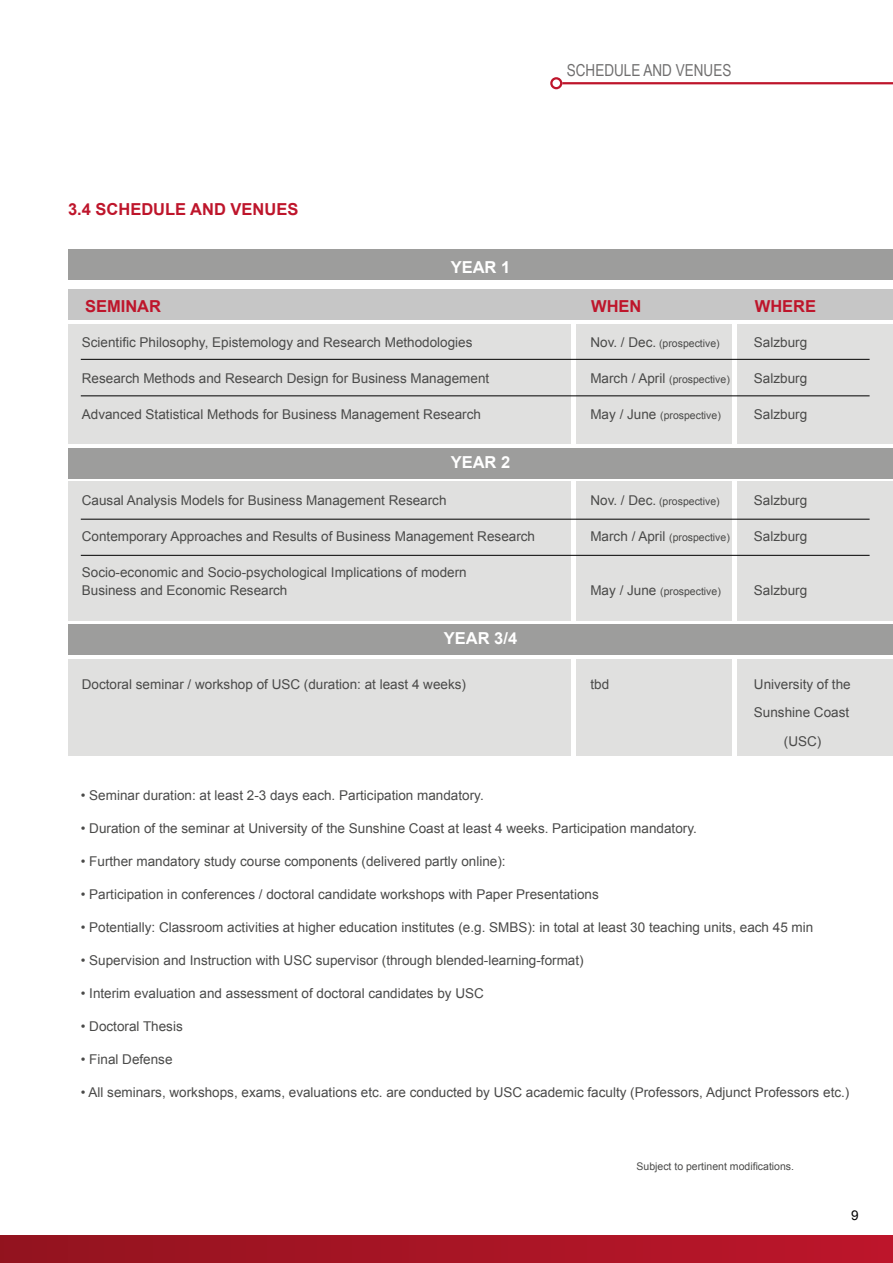
<style>
.page{position:relative;width:893px;height:1263px;background:#fff}
.page>*{position:absolute;margin:0;border:0;box-sizing:border-box;transform-origin:0 0}
.t1{font:700 16.5px "Arial";color:#be152b}
.t2{font:16.5px "Arial Narrow";color:#706f6f}
.t3{font:700 16.5px "Arial";color:#fff}
.t4{font:13.5px/28.5px "Arial";color:#4a4a49}
.t5{font:13.5px "Arial";color:#000}
.t6{font:10.5px "Arial";color:#4a4a49}
.s1{font-size:13.5px}
</style>
<div class="page">
<div style="left:0;top:1235px;width:893px;height:28px;background:linear-gradient(to right,#92141f,#bd152b)"></div>
<div style="left:550px;top:77px;width:12px;height:12px;border:2px solid #be152b;border-radius:50%"></div>
<hr style="left:562px;top:82px;width:331px;height:2px;background:#be152b">
<div style="left:68px;top:324px;width:502px;height:120px;background:#e0e0df"></div>
<div style="left:576px;top:324px;width:155px;height:120px;background:#e0e0df"></div>
<div style="left:737px;top:324px;width:156px;height:120px;background:#e0e0df"></div>
<div style="left:68px;top:481px;width:502px;height:139px;background:#e0e0df"></div>
<div style="left:576px;top:481px;width:155px;height:139px;background:#e0e0df"></div>
<div style="left:737px;top:481px;width:156px;height:139px;background:#e0e0df"></div>
<div style="left:68px;top:659px;width:502px;height:96px;background:#e0e0df"></div>
<div style="left:576px;top:659px;width:155px;height:96px;background:#e0e0df"></div>
<div style="left:737px;top:659px;width:156px;height:96px;background:#e0e0df"></div>
<div style="left:68px;top:249px;width:825px;height:31px;background:#9d9d9c"></div>
<div style="left:68px;top:448px;width:825px;height:30px;background:#9d9d9c"></div>
<div style="left:68px;top:624px;width:825px;height:31px;background:#9d9d9c"></div>
<div style="left:68px;top:289px;width:825px;height:31px;background:#c6c6c6"></div>
<hr style="left:81px;top:359px;width:789px;height:1px;background:#000">
<hr style="left:81px;top:395px;width:789px;height:1px;background:#000">
<hr style="left:81px;top:519px;width:789px;height:1px;background:#000">
<hr style="left:81px;top:555px;width:789px;height:1px;background:#000">
<p class="t1" style="left:68px;top:202px;width:232px">3.4 SCHEDULE AND VENUES</p>
<p class="t2" style="left:567px;top:64px;width:166px">SCHEDULE AND VENUES</p>
<p class="t3" style="left:451px;top:261px;width:61px">YEAR 1</p>
<p class="t1" style="left:85px;top:300px;width:78px">SEMINAR</p>
<p class="t1" style="left:591px;top:300px;width:52px">WHEN</p>
<p class="t1" style="left:755px;top:300px;width:63px">WHERE</p>
<p class="t4" style="left:82px;top:327px;width:392px">Scientific Philosophy, Epistemology and Research Methodologies</p>
<p class="t6" style="left:590px;top:339px;width:131px"><span class="s1">Nov. / Dec.</span> (prospective)</p>
<p class="t4" style="left:754px;top:329px;width:55px">Salzburg</p>
<p class="t4" style="left:82px;top:363px;width:409px">Research Methods and Research Design for Business Management</p>
<p class="t6" style="left:590px;top:375px;width:141px"><span class="s1">March / April</span> (prospective)</p>
<p class="t4" style="left:754px;top:365px;width:55px">Salzburg</p>
<p class="t4" style="left:82px;top:399px;width:401px">Advanced Statistical Methods for Business Management Research</p>
<p class="t6" style="left:590px;top:411px;width:132px"><span class="s1">May / June</span> (prospective)</p>
<p class="t4" style="left:754px;top:401px;width:55px">Salzburg</p>
<p class="t3" style="left:451px;top:456px;width:61px">YEAR 2</p>
<p class="t4" style="left:82px;top:486px;width:366px">Causal Analysis Models for Business Management Research</p>
<p class="t6" style="left:590px;top:497px;width:131px"><span class="s1">Nov. / Dec.</span> (prospective)</p>
<p class="t4" style="left:754px;top:487px;width:55px">Salzburg</p>
<p class="t4" style="left:82px;top:522px;width:455px">Contemporary Approaches and Results of Business Management Research</p>
<p class="t6" style="left:590px;top:533px;width:141px"><span class="s1">March / April</span> (prospective)</p>
<p class="t4" style="left:754px;top:523px;width:55px">Salzburg</p>
<p class="t4" style="left:82px;top:564px;width:386px;line-height:18px">Socio-economic and Socio-psychological Implications of modern<br>Business and Economic Research</p>
<p class="t6" style="left:590px;top:587px;width:132px"><span class="s1">May / June</span> (prospective)</p>
<p class="t4" style="left:754px;top:577px;width:55px">Salzburg</p>
<p class="t3" style="left:444px;top:631px;width:75px">YEAR 3/4</p>
<p class="t4" style="left:82px;top:670px;width:386px">Doctoral seminar / workshop of USC (duration: at least 4 weeks)</p>
<p class="t4" style="left:590px;top:670px;width:20px">tbd</p>
<p class="t4" style="left:754px;top:670px;width:98px;text-align:center">University of the<br>Sunshine Coast (USC)</p>
<p class="t4" style="left:81px;top:782px;width:404px">• Seminar duration: at least 2-3 days each. Participation mandatory.</p>
<p class="t4" style="left:81px;top:815px;width:618px">• Duration of the seminar at University of the Sunshine Coast at least 4 weeks. Participation mandatory.</p>
<p class="t4" style="left:81px;top:848px;width:426px">• Further mandatory study course components (delivered partly online):</p>
<p class="t4" style="left:81px;top:880px;width:519px">• Participation in conferences / doctoral candidate workshops with Paper Presentations</p>
<p class="t4" style="left:81px;top:914px;width:734px">• Potentially: Classroom activities at higher education institutes (e.g. SMBS): in total at least 30 teaching units, each 45 min</p>
<p class="t4" style="left:81px;top:947px;width:504px">• Supervision and Instruction with USC supervisor (through blended-learning-format)</p>
<p class="t4" style="left:81px;top:980px;width:405px">• Interim evaluation and assessment of doctoral candidates by USC</p>
<p class="t4" style="left:81px;top:1013px;width:104px">• Doctoral Thesis</p>
<p class="t4" style="left:81px;top:1046px;width:93px">• Final Defense</p>
<p class="t4" style="left:81px;top:1079px;width:770px">• All seminars, workshops, exams, evaluations etc. are conducted by USC academic faculty (Professors, Adjunct Professors etc.)</p>
<p class="t6" style="left:636px;top:1160px;width:159px">Subject to pertinent modifications.</p>
<p class="t5" style="left:851px;top:1210px;width:9px">9</p>
</div>
